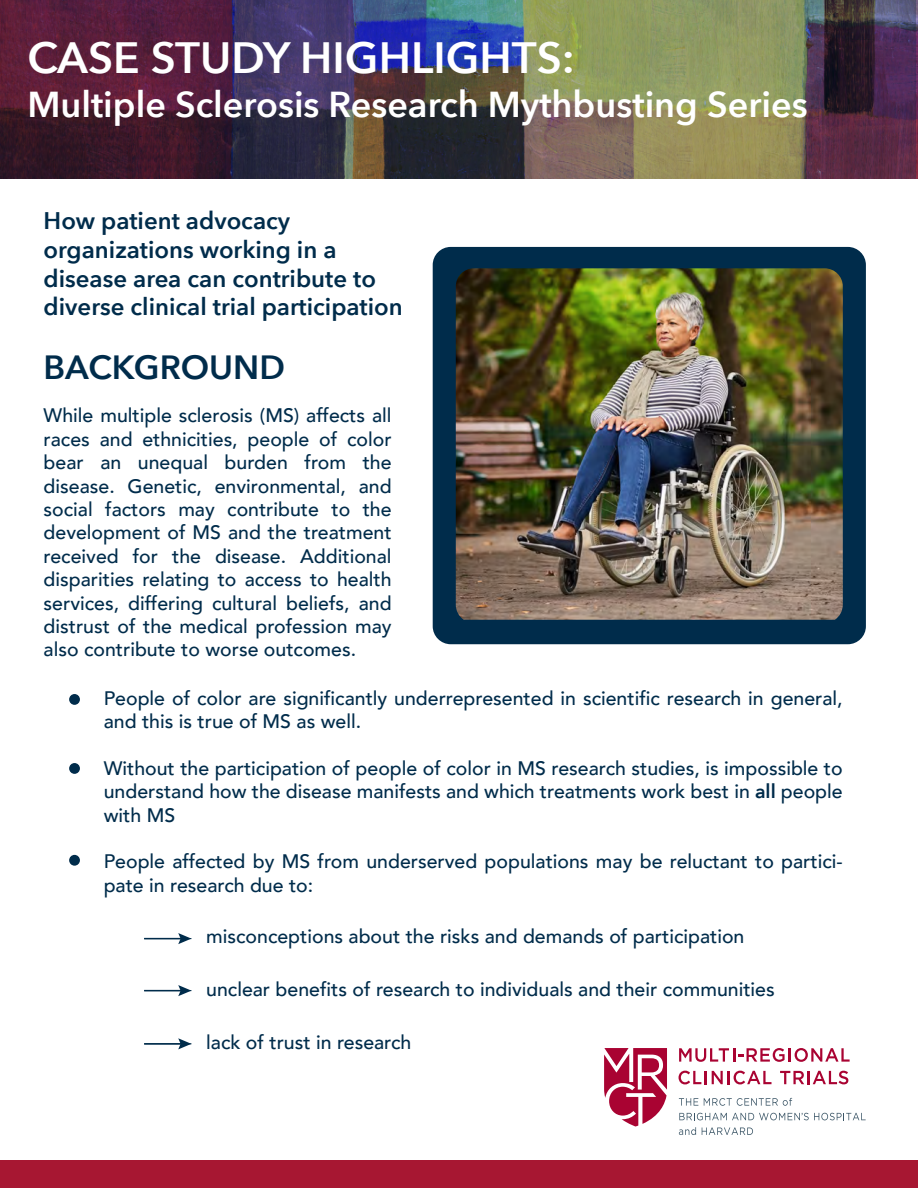
<style>
.page{position:relative;width:918px;height:1188px;background:#fff}
.page>*{position:absolute;margin:0;border:0;box-sizing:border-box;transform-origin:0 0}
.t1{font:600 43.8px "Avenir Next";color:#fff}
.t2{font:600 36px "Avenir Next";color:#fff}
.t3{font:600 33.6px "Avenir Next";color:#002c4b}
.t4{font:600 24px/28.8px "Avenir Next";color:#002c4b}
.t5{font:500 19.5px/23.4px "Avenir";color:#002c4b;text-align:justify}
.s1{font-weight:800}
</style>
<div class="page">
<svg style="left:604px;top:1048px;width:63px;height:79px"></svg>
<svg style="left:679px;top:1048px;width:171px;height:14px"></svg>
<svg style="left:679px;top:1071px;width:93px;height:13px"></svg>
<svg style="left:780px;top:1071px;width:68px;height:13px"></svg>
<svg style="left:679px;top:1098px;width:19px;height:8px"></svg>
<svg style="left:704px;top:1098px;width:88px;height:8px"></svg>
<svg style="left:679px;top:1113px;width:187px;height:7px"></svg>
<svg style="left:679px;top:1127px;width:17px;height:8px"></svg>
<svg style="left:702px;top:1127px;width:51px;height:8px"></svg>
<div style="left:0;top:1160px;width:918px;height:28px;background:#a71732"></div>
<img style="left:0;top:0;width:916px;height:179px">
<div style="left:69px;top:694px;width:11px;height:11px;background:#002c4b;border-radius:50%"></div>
<div style="left:69px;top:763px;width:11px;height:11px;background:#002c4b;border-radius:50%"></div>
<div style="left:69px;top:855px;width:11px;height:11px;background:#002c4b;border-radius:50%"></div>
<hr style="left:144px;top:938px;width:38px;height:1px;background:#002c4b">
<svg style="left:178px;top:933px;width:13px;height:11px"></svg>
<hr style="left:144px;top:990px;width:38px;height:1px;background:#002c4b">
<svg style="left:178px;top:985px;width:13px;height:11px"></svg>
<hr style="left:144px;top:1043px;width:38px;height:2px;background:#002c4b">
<svg style="left:178px;top:1038px;width:13px;height:11px"></svg>
<div style="left:433px;top:247px;width:433px;height:397px;background:#002c4b;border-radius:18px"></div>
<img style="left:456px;top:268px;width:387px;height:352px">
<h1 class="t1" style="left:27px;top:21px;width:549px">CASE STUDY HIGHLIGHTS:</h1>
<h2 class="t2" style="left:27px;top:73px;width:782px">Multiple Sclerosis Research Mythbusting Series</h2>
<p class="t4" style="left:44px;top:206px;width:361px">How patient advocacy organizations working in a disease area can contribute to diverse clinical trial participation</p>
<h3 class="t3" style="left:44px;top:338px;width:243px">BACKGROUND</h3>
<p class="t5" style="left:44px;top:403px;width:350px">While multiple sclerosis (MS) affects all races and ethnicities, people of color bear an unequal burden from the disease. Genetic, environmental, and social factors may contribute to the development of MS and the treatment received for the disease. Additional disparities relating to access to health services, differing cultural beliefs, and distrust of the medical profession may also contribute to worse outcomes.</p>
<p class="t5" style="left:104px;top:685px;width:740px">People of color are significantly underrepresented in scientific research in general, and this is true of MS as well.</p>
<p class="t5" style="left:104px;top:755px;width:741px">Without the participation of people of color in MS research studies, is impossible to understand how the disease manifests and which treatments work best in <span class="s1">all</span> people with MS</p>
<p class="t5" style="left:104px;top:849px;width:740px">People affected by MS from underserved populations may be reluctant to partici&shy;pate in research due to:</p>
<p class="t5" style="left:206px;top:923px;width:540px">misconceptions about the risks and demands of participation</p>
<p class="t5" style="left:206px;top:977px;width:570px">unclear benefits of research to individuals and their communities</p>
<p class="t5" style="left:206px;top:1030px;width:207px">lack of trust in research</p>
</div>
